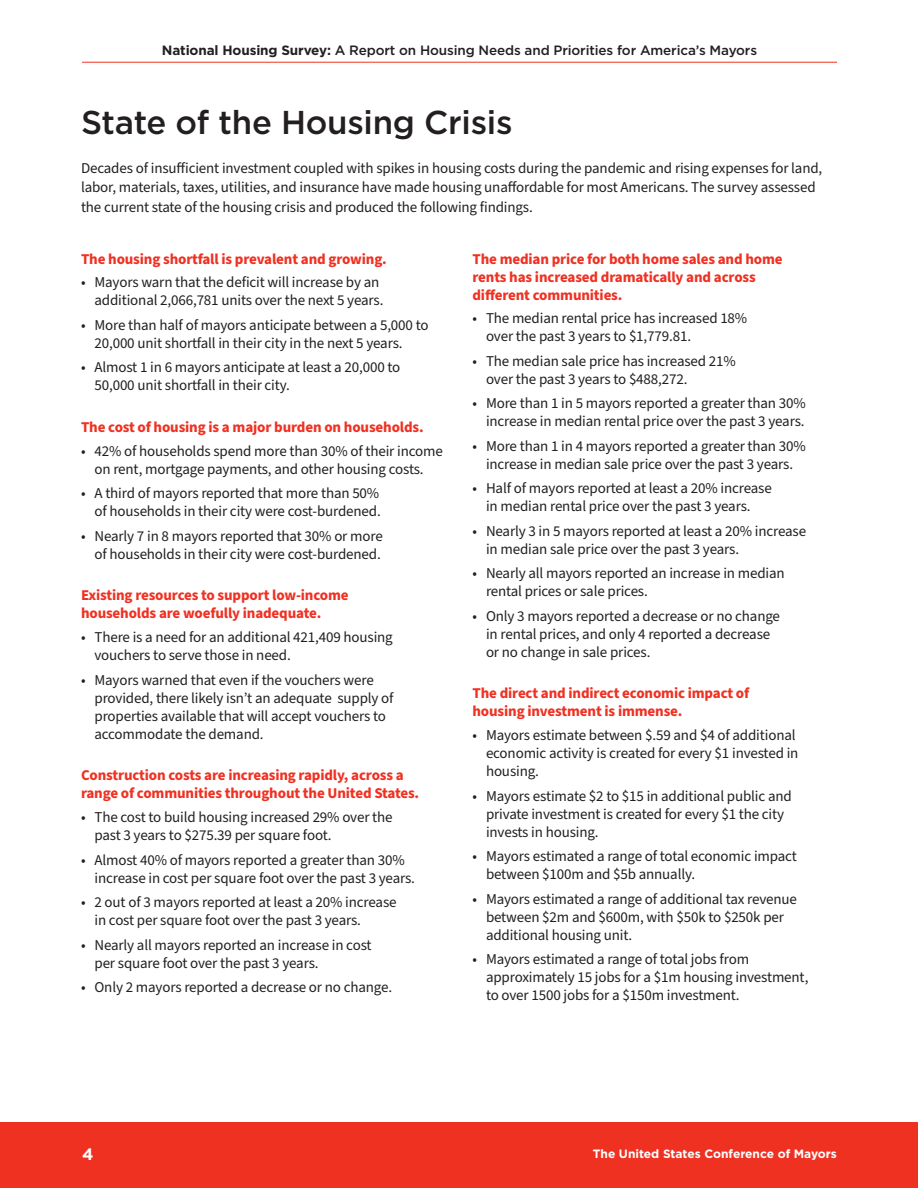
<style>
.page{position:relative;width:918px;height:1188px;background:#fff}
.page>*{position:absolute;margin:0;border:0;box-sizing:border-box;transform-origin:0 0}
._25__section_header{font:500 33px "Gotham";letter-spacing:-.01em;color:#231f20}
.t1{font:700 16.5px "Gotham";color:#fff}
._25__Body{font:15px/18px "Source Sans Pro";letter-spacing:-.01em;color:#231f20}
._25__red_subhead{font:700 15px/18px "Source Sans Pro";letter-spacing:-.01em;color:#ef3122}
.t2{font:500 13.5px "Gotham";letter-spacing:-.01em;color:#231f20}
.t3{font:700 12px "Gotham";color:#fff}
.s1{font-weight:700}
</style>
<div class="page">
<div style="left:0;top:1122px;width:918px;height:66px;background:#ef3122"></div>
<hr style="left:82px;top:62px;width:755px;height:1px;background:#ef3122">
<p class="t2" style="left:162px;top:41px;width:597px"><span class="s1">National Housing Survey:</span> A Report on Housing Needs and Priorities for America’s Mayors</p>
<p class="_25__section_header" style="left:81px;top:101px;width:433px">State of the Housing Crisis</p>
<p class="_25__Body" style="left:81px;top:159px;width:743px;line-height:19.5px">Decades of insufficient investment coupled with spikes in housing costs during the pandemic and rising expenses for land, labor, materials, taxes, utilities, and insurance have made housing unaffordable for most Americans. The survey assessed the current state of the housing crisis and produced the following findings.</p>
<p class="_25__red_subhead" style="left:81px;top:250px;width:307px">The housing shortfall is prevalent and growing.</p>
<p class="_25__Body" style="left:81px;top:274px;width:304px;text-align:right">• Mayors warn that the deficit will increase by an additional 2,066,781 units over the next 5 years.</p>
<p class="_25__Body" style="left:94px;top:316px;width:336px;text-indent:-14px">• More than half of mayors anticipate between a 5,000 to<br>20,000 unit shortfall in their city in the next 5 years.</p>
<p class="_25__Body" style="left:94px;top:359px;width:307px;text-indent:-14px">• Almost 1 in 6 mayors anticipate at least a 20,000 to<br>50,000 unit shortfall in their city.</p>
<p class="_25__red_subhead" style="left:81px;top:418px;width:344px">The cost of housing is a major burden on households.</p>
<p class="_25__Body" style="left:81px;top:442px;width:363px;text-align:center">• 42% of households spend more than 30% of their income on rent, mortgage payments, and other housing costs.</p>
<p class="_25__Body" style="left:81px;top:485px;width:301px;text-align:right">• A third of mayors reported that more than 50% of households in their city were cost-burdened.</p>
<p class="_25__Body" style="left:81px;top:527px;width:303px;text-align:right">• Nearly 7 in 8 mayors reported that 30% or more of households in their city were cost-burdened.</p>
<p class="_25__red_subhead" style="left:81px;top:587px;width:269px">Existing resources to support low-income households are woefully inadequate.</p>
<p class="_25__Body" style="left:94px;top:629px;width:300px;text-indent:-14px">• There is a need for an additional 421,409 housing vouchers to serve those in need.</p>
<p class="_25__Body" style="left:94px;top:671px;width:301px;text-indent:-14px">• Mayors warned that even if the vouchers were provided, there likely isn’t an adequate supply of properties available that will accept vouchers to accommodate the demand.</p>
<p class="_25__red_subhead" style="left:81px;top:767px;width:340px">Construction costs are increasing rapidly, across a range of communities throughout the United States.</p>
<p class="_25__Body" style="left:94px;top:809px;width:300px;text-indent:-14px">• The cost to build housing increased 29% over the past 3 years to $275.39 per square foot.</p>
<p class="_25__Body" style="left:94px;top:851px;width:322px;text-indent:-14px">• Almost 40% of mayors reported a greater than 30% increase in cost per square foot over the past 3 years.</p>
<p class="_25__Body" style="left:94px;top:894px;width:304px;text-indent:-14px">• 2 out of 3 mayors reported at least a 20% increase in cost per square foot over the past 3 years.</p>
<p class="_25__Body" style="left:94px;top:936px;width:279px;text-indent:-14px">• Nearly all mayors reported an increase in cost per square foot over the past 3 years.</p>
<p class="_25__Body" style="left:81px;top:979px;width:313px">• Only 2 mayors reported a decrease or no change.</p>
<p class="_25__red_subhead" style="left:472px;top:250px;width:312px">The median price for both home sales and home rents has increased dramatically and across different communities.</p>
<p class="_25__Body" style="left:486px;top:310px;width:263px;text-indent:-14px">• The median rental price has increased 18% over the past 3 years to $1,779.81.</p>
<p class="_25__Body" style="left:486px;top:352px;width:251px;text-indent:-14px">• The median sale price has increased 21% over the past 3 years to $488,272.</p>
<p class="_25__Body" style="left:472px;top:395px;width:335px;text-align:right">• More than 1 in 5 mayors reported a greater than 30% increase in median rental price over the past 3 years.</p>
<p class="_25__Body" style="left:472px;top:437px;width:335px;text-align:center">• More than 1 in 4 mayors reported a greater than 30% increase in median sale price over the past 3 years.</p>
<p class="_25__Body" style="left:472px;top:480px;width:301px;text-align:center">• Half of mayors reported at least a 20% increase in median rental price over the past 3 years.</p>
<p class="_25__Body" style="left:486px;top:522px;width:322px;text-indent:-14px">• Nearly 3 in 5 mayors reported at least a 20% increase in median sale price over the past 3 years.</p>
<p class="_25__Body" style="left:486px;top:565px;width:300px;text-indent:-14px">• Nearly all mayors reported an increase in median rental prices or sale prices.</p>
<p class="_25__Body" style="left:486px;top:607px;width:296px;text-indent:-14px">• Only 3 mayors reported a decrease or no change in rental prices, and only 4 reported a decrease or no change in sale prices.</p>
<p class="_25__red_subhead" style="left:472px;top:685px;width:278px">The direct and indirect economic impact of housing investment is immense.</p>
<p class="_25__Body" style="left:486px;top:727px;width:314px;text-indent:-14px">• Mayors estimate between $.59 and $4 of additional economic activity is created for every $1 invested in housing.</p>
<p class="_25__Body" style="left:486px;top:787px;width:307px;text-indent:-14px">• Mayors estimate $2 to $15 in additional public and private investment is created for every $1 the city invests in housing.</p>
<p class="_25__Body" style="left:486px;top:848px;width:312px;text-indent:-14px">• Mayors estimated a range of total economic impact between $100m and $5b annually.</p>
<p class="_25__Body" style="left:486px;top:890px;width:313px;text-indent:-14px">• Mayors estimated a range of additional tax revenue between $2m and $600m, with $50k to $250k per additional housing unit.</p>
<p class="_25__Body" style="left:486px;top:951px;width:324px;text-indent:-14px">• Mayors estimated a range of total jobs from approximately 15 jobs for a $1m housing investment, to over 1500 jobs for a $150m investment.</p>
<p class="t1" style="left:82px;top:1143px;width:13px">4</p>
<p class="t3" style="left:593px;top:1145px;width:246px">The United States Conference of Mayors</p>
</div>
